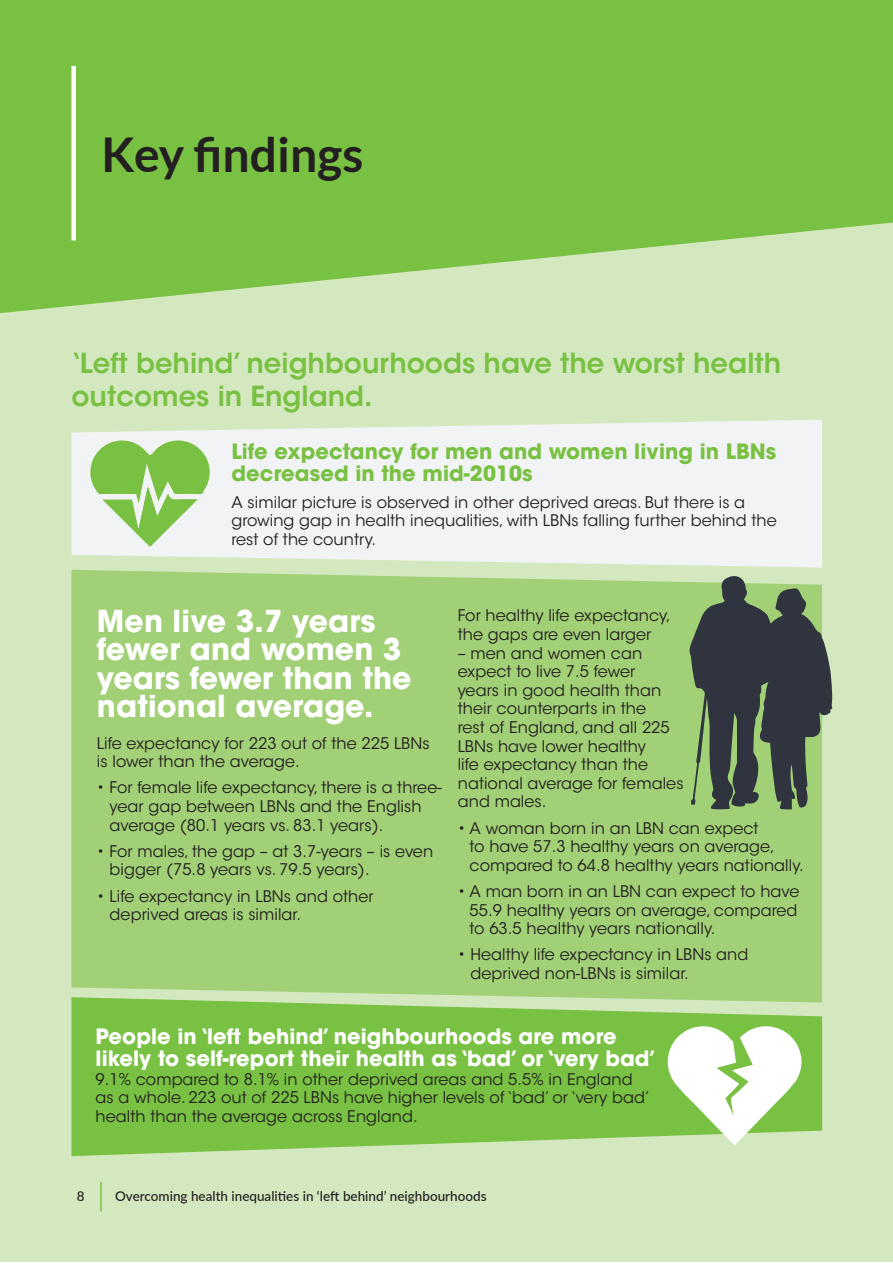
<style>
.page{position:relative;width:893px;height:1263px;background:#fff}
.page>*{position:absolute;margin:0;border:0;box-sizing:border-box;transform-origin:0 0}
.Chapter_Heading{font:700 48px "Lato";color:#231f20}
.Body_text{font:700 30px/28.5px "ITC Avant Garde Std";letter-spacing:.005em;color:#fff}
.Sub_Head_1{font:600 27.45px/33px "ITC Avant Garde Std";color:#79c142}
.Body_text-2{font:700 21px/22.5px "ITC Avant Garde Std";letter-spacing:.005em;color:#fff}
.Body_text-3{font:700 21px/22.6px "ITC Avant Garde Std";letter-spacing:.005em;color:#79c142}
.Body_text-4{font:15.9px/18.6px "ITC Avant Garde Std";letter-spacing:.005em;color:#231f20}
.t1{font:500 13.5px "Lato";color:#231f20}
</style>
<div class="page">
<div style="left:0;top:0;width:893px;height:1262px;background:#d4e8c0"></div>
<svg style="left:0;top:0;width:893px;height:313px;background:#86c654"></svg>
<svg style="left:71px;top:420px;width:751px;height:147px;background:#eff1ef"></svg>
<div style="left:71px;top:570px;width:751px;height:427px;background:#a1d076"></div>
<div style="left:71px;top:66px;width:5px;height:174px;background:#fff"></div>
<svg style="left:689px;top:575px;width:144px;height:234px;background:#5a6b56"></svg>
<svg style="left:90px;top:440px;width:120px;height:107px;background:#acd68e"></svg>
<svg style="left:71px;top:997px;width:751px;height:159px;background:#86c654"></svg>
<svg style="left:668px;top:1026px;width:133px;height:119px;background:#d2eac0"></svg>
<hr style="left:100px;top:1182px;width:2px;height:29px;background:#79c142">
<p class="Chapter_Heading" style="left:102px;top:127px;width:263px">Key findings</p>
<p class="Sub_Head_1" style="left:71px;top:347px;width:711px">‘Left behind’ neighbourhoods have the worst health outcomes in England.</p>
<p class="Body_text-3" style="left:232px;top:440px;width:546px">Life expectancy for men and women living in LBNs decreased in the mid-2010s</p>
<p class="Body_text-4" style="left:232px;top:493px;width:547px">A similar picture is observed in other deprived areas. But there is a growing gap in health inequalities, with LBNs falling further behind the rest of the country.</p>
<p class="Body_text" style="left:97px;top:606px;width:316px">Men live 3.7 years fewer and women 3 years fewer than the national average.</p>
<p class="Body_text-4" style="left:97px;top:734px;width:334px">Life expectancy for 223 out of the 225 LBNs is lower than the average.</p>
<p class="Body_text-4" style="left:110px;top:778px;width:334px;text-indent:-13px">• For female life expectancy, there is a three&shy;year gap between LBNs and the English average (80.1 years vs. 83.1 years).</p>
<p class="Body_text-4" style="left:110px;top:842px;width:325px;text-indent:-13px">• For males, the gap – at 3.7-years – is even bigger (75.8 years vs. 79.5 years).</p>
<p class="Body_text-4" style="left:110px;top:887px;width:266px;text-indent:-13px">• Life expectancy in LBNs and other deprived areas is similar.</p>
<p class="Body_text-4" style="left:458px;top:606px;width:214px">For healthy life expectancy, the gaps are even larger</p>
<p class="Body_text-4" style="left:458px;top:644px;width:227px">– men and women can expect to live 7.5 fewer<br>years in good health than their counterparts in the<br>rest of England, and all 225<br>LBNs have lower healthy<br>life expectancy than the national average for females and males.</p>
<p class="Body_text-4" style="left:470px;top:819px;width:336px;text-indent:-12px">• A woman born in an LBN can expect<br>to have 57.3 healthy years on average, compared to 64.8 healthy years nationally.</p>
<p class="Body_text-4" style="left:470px;top:882px;width:331px;text-indent:-12px">• A man born in an LBN can expect to have<br>55.9 healthy years on average, compared to 63.5 healthy years nationally.</p>
<p class="Body_text-4" style="left:470px;top:945px;width:280px;text-indent:-13px">• Healthy life expectancy in LBNs and deprived non-LBNs is similar.</p>
<p class="Body_text-2" style="left:96px;top:1024px;width:562px">People in ‘left behind’ neighbourhoods are more likely to self-report their health as ‘bad’ or ‘very bad’</p>
<p class="Body_text-4" style="left:96px;top:1070px;width:556px">9.1% compared to 8.1% in other deprived areas and 5.5% in England as a whole. 223 out of 225 LBNs have higher levels of ‘bad’ or ‘very bad’ health than the average across England.</p>
<p class="t1" style="left:77px;top:1186px;width:9px">8</p>
<p class="t1" style="left:115px;top:1186px;width:373px">Overcoming health inequalities in ‘left behind’ neighbourhoods</p>
</div>
